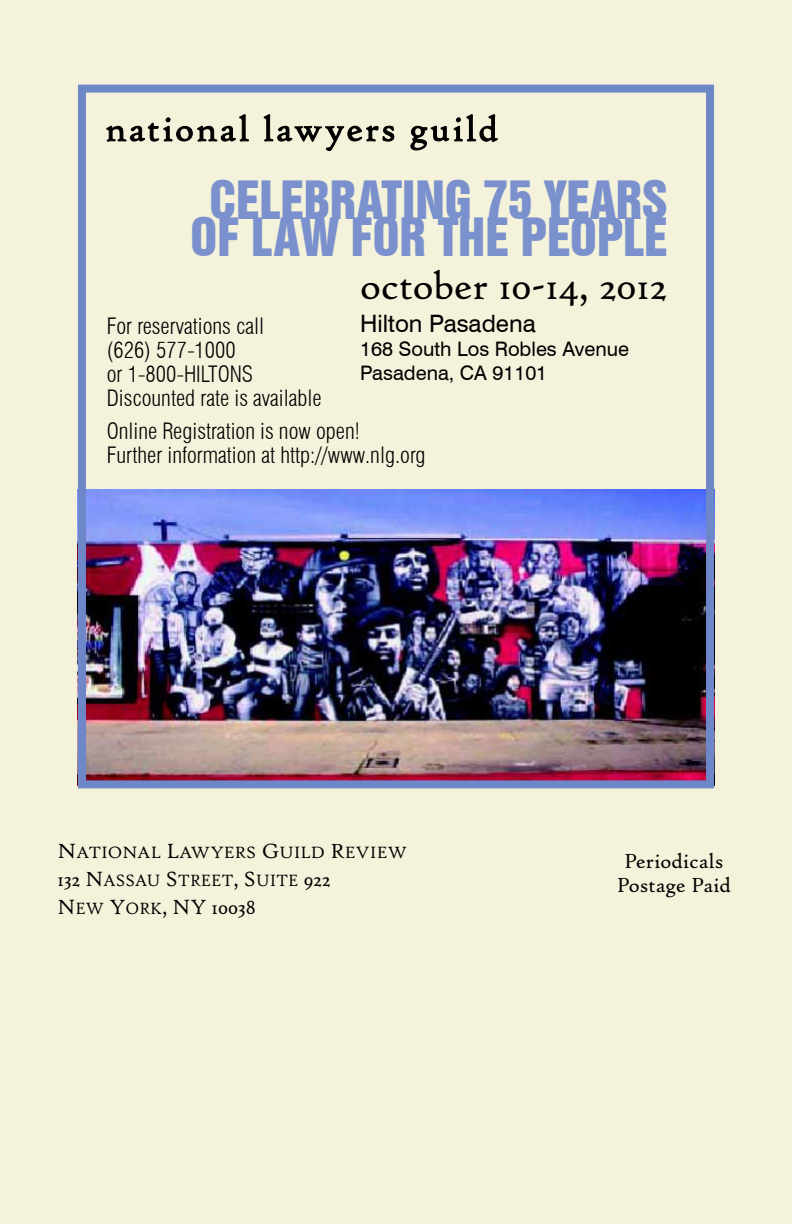
<style>
.page{position:relative;width:792px;height:1224px;background:#f5f2db}
.page>*{position:absolute;margin:0;border:0;box-sizing:border-box;transform-origin:0 0}
.t1{font:48.4px/37.4px "Swiss 921 BT Regular A";color:#7a91cd;text-align:center}
.t2{font:42px "Hightower Text Roman";color:#000}
.t3{font:24px "Swiss 721 BT";color:#000}
.t4{font:300 condensed 22px/24px "Swiss 721 BT";color:#000}
.t5{font:22px/24px "Hightower Text Roman";color:#000;text-align:center}
.t6{font:22px "Hightower Text Roman SC800";color:#000;scale:.95 1}
.t7{font:20px/24px "Swiss 721 BT";color:#000}
.t8{font:17.6px/28px "Hightower Text Roman SC800";color:#000}
.s1{font-size:22px}
.s2{font-size:17.6px}
.s3{font-family:"Hightower Text Roman"}
</style>
<div class="page">
<img style="left:77px;top:84px;width:638px;height:705px">
<h1 class="t1" style="left:191px;top:180px;width:478px">CELEBRATING 75 YEARS<br>OF LAW FOR THE PEOPLE</h1>
<h2 class="t2" style="left:360px;top:262px;width:308px">october 10-14, 2012</h2>
<p class="t3" style="left:360px;top:309px;width:177px">Hilton Pasadena</p>
<p class="t7" style="left:360px;top:337px;width:270px">168 South Los Robles Avenue<br>Pasadena, CA 91101</p>
<p class="t4" style="left:107px;top:314px;width:217px">For reservations call<br>(626) 577-1000<br>or 1-800-HILTONS<br>Discounted rate is available</p>
<p class="t4" style="left:107px;top:419px;width:320px">Online Registration is now open!<br>Further information at http://www.nlg.org</p>
<p class="t8" style="left:58px;top:838px;width:351px"><span class="s1">N</span>ATIONAL <span class="s1">L</span>AWYERS <span class="s1">G</span>UILD <span class="s1">R</span>EVIEW<br><span class="s1">132 N</span>ASSAU <span class="s1">S</span> TREET<span class="s1">, S</span> UITE <span class="s1">922</span></p>
<p class="t6" style="left:58px;top:894px;width:210px">N<span class="s2">EW</span> Y<span class="s2">ORK</span>, NY 1003<span class="s3">8</span></p>
<p class="t5" style="left:617px;top:849px;width:116px">Periodicals<br>Postage Paid</p>
</div>
